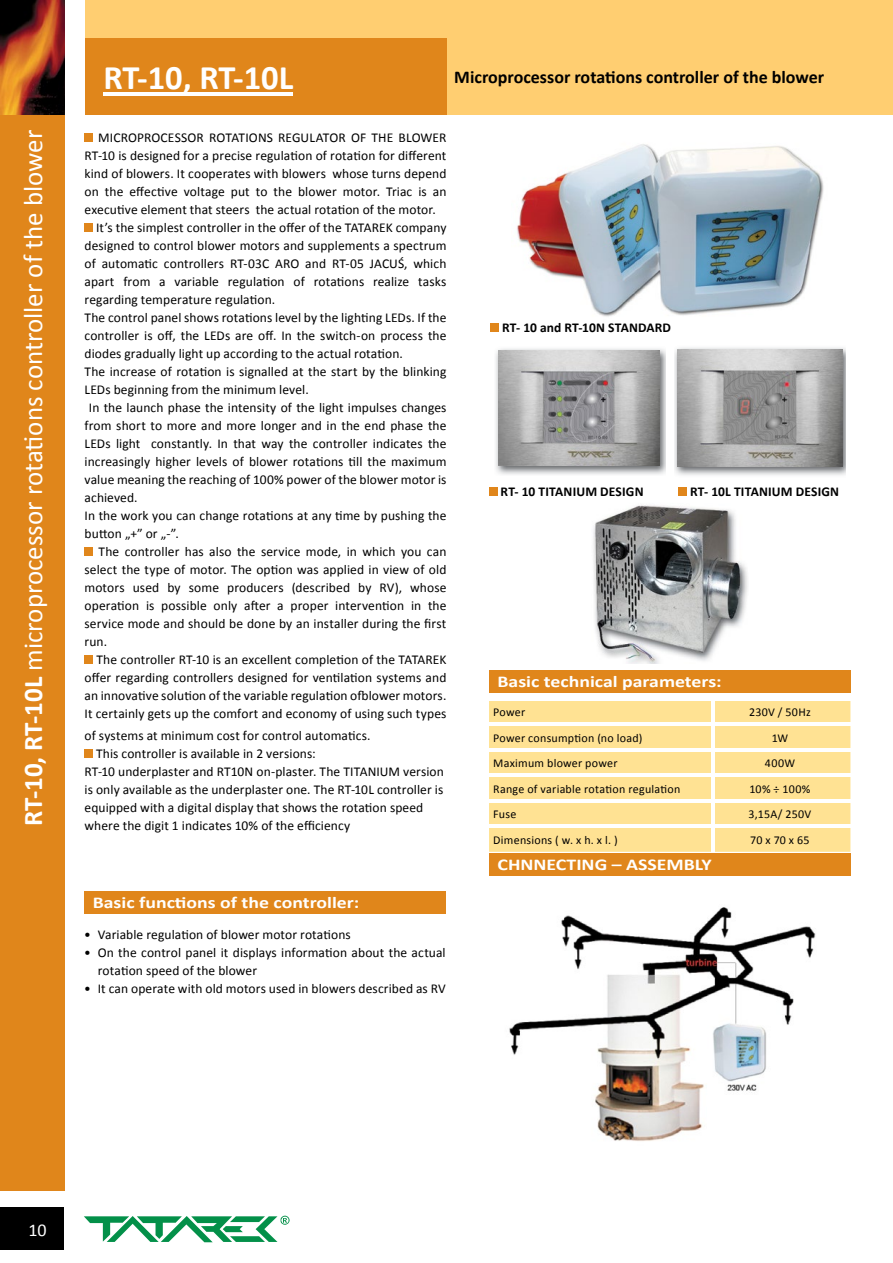
<style>
.page{position:relative;width:893px;height:1263px;background:#fff}
.page>*{position:absolute;margin:0;border:0;box-sizing:border-box;transform-origin:0 0}
.t1{font:700 34.5px "Calibri";color:#fff}
.t2{font:27px "Calibri";color:#fff}
.t3{font:700 18px "Calibri";color:#000}
.t4{font:18px "Calibri";color:#fff}
.t5{font:700 16.5px "Calibri";color:#fff;scale:1.2 1}
.t6{font:13.5px/18px "Calibri";letter-spacing:.005em;color:#000}
.t7{font:700 13.5px "Calibri";letter-spacing:.01em;color:#000}
.t8{font:12px "Calibri";letter-spacing:.02em;color:#000}
.s1{font-weight:700}
</style>
<div class="page">
<div style="left:0;top:0;width:64px;height:1190px;background:#e0861b"></div>
<img style="left:0;top:0;width:64px;height:114px">
<div style="left:85px;top:0;width:808px;height:114px;background:#ffce71"></div>
<div style="left:0;top:1208px;width:64px;height:42px;background:#000"></div>
<svg style="left:84px;top:1216px;width:206px;height:26px"></svg>
<div style="left:85px;top:38px;width:362px;height:76px;background:#e0861b"></div>
<hr style="left:103px;top:92px;width:190px;height:3px;background:#fff">
<img style="left:517px;top:144px;width:307px;height:173px">
<div style="left:490px;top:323px;width:9px;height:9px;background:#e0861b"></div>
<div style="left:85px;top:133px;width:8px;height:9px;background:#e0861b"></div>
<div style="left:85px;top:223px;width:8px;height:9px;background:#e0861b"></div>
<div style="left:85px;top:547px;width:8px;height:9px;background:#e0861b"></div>
<div style="left:85px;top:655px;width:8px;height:9px;background:#e0861b"></div>
<div style="left:85px;top:749px;width:8px;height:9px;background:#e0861b"></div>
<div style="left:84px;top:891px;width:362px;height:23px;background:#e0861b"></div>
<div style="left:489px;top:670px;width:361px;height:22px;background:#e0861b"></div>
<div style="left:489px;top:701px;width:361px;height:151px;background:#ffe293"></div>
<hr style="left:711px;top:700px;width:3px;height:23px;background:#fff">
<hr style="left:489px;top:723px;width:224px;height:3px;background:#fff">
<hr style="left:713px;top:723px;width:137px;height:3px;background:#fff">
<hr style="left:711px;top:726px;width:3px;height:22px;background:#fff">
<hr style="left:489px;top:748px;width:224px;height:3px;background:#fff">
<hr style="left:713px;top:748px;width:137px;height:3px;background:#fff">
<hr style="left:711px;top:751px;width:3px;height:23px;background:#fff">
<hr style="left:489px;top:774px;width:224px;height:3px;background:#fff">
<hr style="left:713px;top:774px;width:137px;height:3px;background:#fff">
<hr style="left:711px;top:777px;width:3px;height:22px;background:#fff">
<hr style="left:489px;top:799px;width:224px;height:3px;background:#fff">
<hr style="left:713px;top:799px;width:137px;height:3px;background:#fff">
<hr style="left:711px;top:802px;width:3px;height:23px;background:#fff">
<hr style="left:489px;top:825px;width:224px;height:3px;background:#fff">
<hr style="left:713px;top:825px;width:137px;height:3px;background:#fff">
<hr style="left:711px;top:828px;width:3px;height:24px;background:#fff">
<div style="left:489px;top:853px;width:361px;height:23px;background:#e0861b"></div>
<div style="left:489px;top:488px;width:8px;height:8px;background:#e0861b"></div>
<div style="left:679px;top:488px;width:8px;height:8px;background:#e0861b"></div>
<img style="left:495px;top:348px;width:170px;height:127px">
<img style="left:499px;top:350px;width:161px;height:115px">
<img style="left:674px;top:347px;width:171px;height:128px">
<img style="left:677px;top:349px;width:165px;height:117px">
<img style="left:593px;top:505px;width:155px;height:159px">
<img style="left:509px;top:907px;width:307px;height:234px">
<h2 class="t2" style="left:14px;top:826px;width:697px;rotate:-90deg"><span class="s1">RT-10, RT-10L</span> microprocessor rotations controller of the blower</h2>
<h1 class="t1" style="left:103px;top:53px;width:191px">RT-10, RT-10L</h1>
<h3 class="t3" style="left:454px;top:64px;width:371px">Microprocessor rotations controller of the blower</h3>
<p class="t6" style="left:98px;top:128px;width:350px">MICROPROCESSOR ROTATIONS REGULATOR OF THE BLOWER</p>
<p class="t6" style="left:85px;top:146px;width:363px">RT-10 is designed for a precise regulation of rotation for different</p>
<p class="t6" style="left:85px;top:164px;width:363px">kind of blowers. It cooperates with blowers whose turns depend</p>
<p class="t6" style="left:85px;top:182px;width:363px">on the effective voltage put to the blower motor. Triac is an</p>
<p class="t6" style="left:85px;top:200px;width:353px">executive element that steers the actual rotation of the motor.</p>
<p class="t6" style="left:96px;top:218px;width:352px">It’s the simplest controller in the offer of the TATAREK company</p>
<p class="t6" style="left:85px;top:236px;width:363px">designed to control blower motors and supplements a spectrum</p>
<p class="t6" style="left:85px;top:254px;width:363px">of automatic controllers RT-03C ARO and RT-05 JACUŚ, which</p>
<p class="t6" style="left:85px;top:272px;width:363px">apart from a variable regulation of rotations realize tasks</p>
<p class="t6" style="left:85px;top:290px;width:192px">regarding temperature regulation.</p>
<p class="t6" style="left:85px;top:308px;width:363px">The control panel shows rotations level by the lighting LEDs. If the</p>
<p class="t6" style="left:85px;top:326px;width:363px">controller is off, the LEDs are off. In the switch-on process the</p>
<p class="t6" style="left:85px;top:344px;width:320px">diodes gradually light up according to the actual rotation.</p>
<p class="t6" style="left:85px;top:362px;width:363px">The increase of rotation is signalled at the start by the blinking</p>
<p class="t6" style="left:85px;top:380px;width:226px">LEDs beginning from the minimum level.</p>
<p class="t6" style="left:89px;top:398px;width:359px">In the launch phase the intensity of the light impulses changes</p>
<p class="t6" style="left:85px;top:416px;width:363px">from short to more and more longer and in the end phase the</p>
<p class="t6" style="left:85px;top:434px;width:363px">LEDs light constantly. In that way the controller indicates the</p>
<p class="t6" style="left:85px;top:452px;width:363px">increasingly higher levels of blower rotations till the maximum</p>
<p class="t6" style="left:85px;top:470px;width:363px">value meaning the reaching of 100% power of the blower motor is</p>
<p class="t6" style="left:85px;top:488px;width:55px">achieved.</p>
<p class="t6" style="left:85px;top:506px;width:363px">In the work you can change rotations at any time by pushing the</p>
<p class="t6" style="left:85px;top:524px;width:96px">button „+” or „-”.</p>
<p class="t6" style="left:99px;top:542px;width:349px">The controller has also the service mode, in which you can</p>
<p class="t6" style="left:85px;top:560px;width:363px">select the type of motor. The option was applied in view of old</p>
<p class="t6" style="left:85px;top:578px;width:363px">motors used by some producers (described by RV), whose</p>
<p class="t6" style="left:85px;top:596px;width:363px">operation is possible only after a proper intervention in the</p>
<p class="t6" style="left:85px;top:614px;width:363px">service mode and should be done by an installer during the first</p>
<p class="t6" style="left:85px;top:632px;width:24px">run.</p>
<p class="t6" style="left:96px;top:650px;width:352px">The controller RT-10 is an excellent completion of the TATAREK</p>
<p class="t6" style="left:85px;top:668px;width:363px">offer regarding controllers designed for ventilation systems and</p>
<p class="t6" style="left:85px;top:686px;width:363px">an innovative solution of the variable regulation ofblower motors.</p>
<p class="t6" style="left:85px;top:704px;width:363px">It certainly gets up the comfort and economy of using such types</p>
<p class="t6" style="left:85px;top:726px;width:287px">of systems at minimum cost for control automatics.</p>
<p class="t6" style="left:96px;top:744px;width:221px">This controller is available in 2 versions:</p>
<p class="t6" style="left:85px;top:762px;width:361px">RT-10 underplaster and RT10N on-plaster. The TITANIUM version</p>
<p class="t6" style="left:85px;top:780px;width:360px">is only available as the underplaster one. The RT-10L controller is</p>
<p class="t6" style="left:85px;top:798px;width:340px">equipped with a digital display that shows the rotation speed</p>
<p class="t6" style="left:85px;top:816px;width:267px">where the digit 1 indicates 10% of the efficiency</p>
<p class="t5" style="left:93px;top:891px;width:224px">Basic functions of the controller:</p>
<p class="t6" style="left:84px;top:925px;width:268px">• Variable regulation of blower motor rotations</p>
<p class="t6" style="left:98px;top:943px;width:349px;text-indent:-13px">• On the control panel it displays information about the actual rotation speed of the blower</p>
<p class="t6" style="left:84px;top:979px;width:363px">• It can operate with old motors used in blowers described as RV</p>
<p class="t7" style="left:502px;top:318px;width:171px">RT- 10 and RT-10N STANDARD</p>
<p class="t7" style="left:501px;top:482px;width:144px">RT- 10 TITANIUM DESIGN</p>
<p class="t7" style="left:690px;top:482px;width:150px">RT- 10L TITANIUM DESIGN</p>
<p class="t5" style="left:497px;top:670px;width:188px">Basic technical parameters:</p>
<p class="t8" style="left:493px;top:704px;width:34px">Power</p>
<p class="t8" style="left:749px;top:704px;width:63px">230V / 50Hz</p>
<p class="t8" style="left:493px;top:729px;width:151px">Power consumption (no load)</p>
<p class="t8" style="left:772px;top:729px;width:18px">1W</p>
<p class="t8" style="left:493px;top:755px;width:126px">Maximum blower power</p>
<p class="t8" style="left:765px;top:755px;width:32px">400W</p>
<p class="t8" style="left:493px;top:780px;width:189px">Range of variable rotation regulation</p>
<p class="t8" style="left:749px;top:780px;width:63px">10% ÷ 100%</p>
<p class="t8" style="left:493px;top:806px;width:25px">Fuse</p>
<p class="t8" style="left:748px;top:806px;width:64px">3,15A/ 250V</p>
<p class="t8" style="left:493px;top:831px;width:126px">Dimensions ( w. x h. x l. )</p>
<p class="t8" style="left:750px;top:831px;width:61px">70 x 70 x 65</p>
<p class="t5" style="left:497px;top:853px;width:180px">CHNNECTING – ASSEMBLY</p>
<h3 class="t4" style="left:29px;top:1217px;width:20px">10</h3>
</div>
